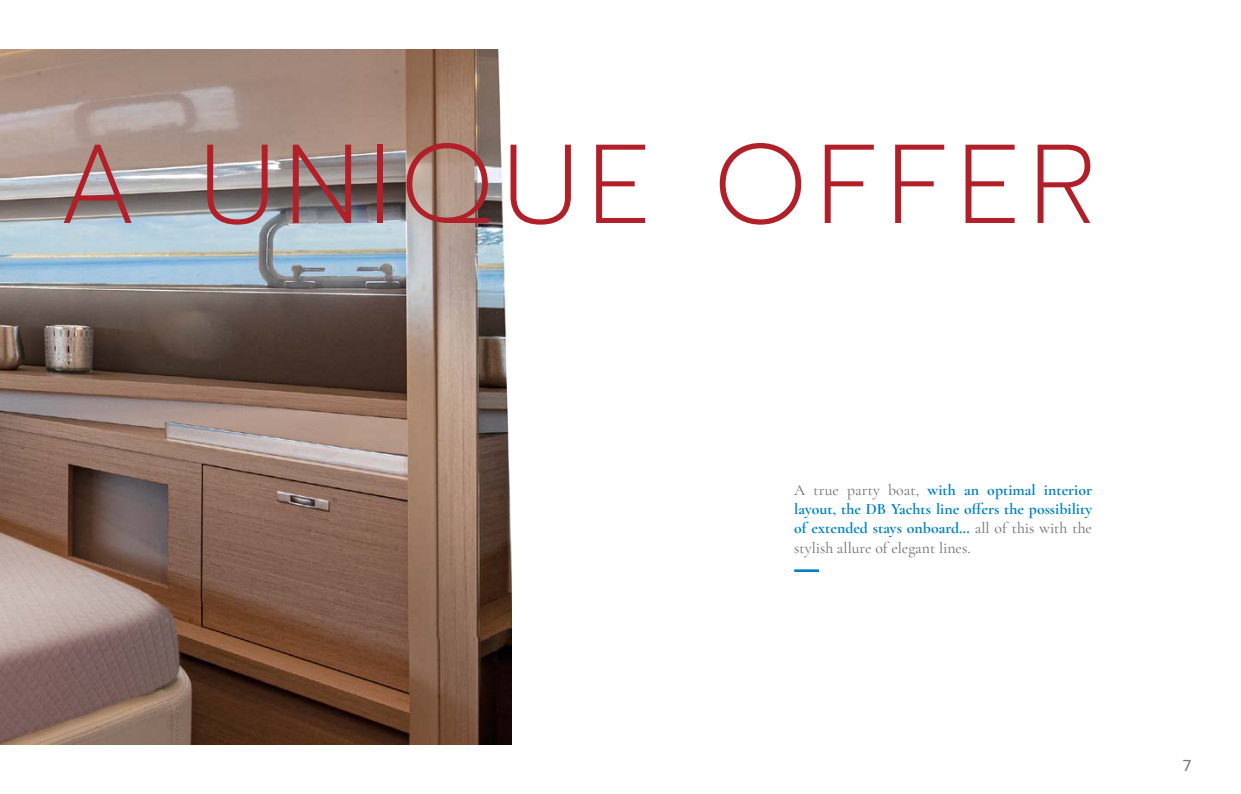
<style>
.page{position:relative;width:1241px;height:794px;background:#fff}
.page>*{position:absolute;margin:0;border:0;box-sizing:border-box;transform-origin:0 0}
.t1{font:200 112px "Prompt";letter-spacing:.08em;color:#b12029}
.t2{font:700 15.75px/19.2px "Cormorant Garamond";color:#0082c2;text-align:justify}
.t3{font:15.75px "Prompt";color:#76777a}
.s1{font-weight:500;color:#76777a}
</style>
<div class="page">
<img style="left:0;top:50px;width:511px;height:694px">
<hr style="left:794px;top:569px;width:25px;height:3px;background:#0082c2">
<h1 class="t1" style="left:58px;top:107px;width:1040px">A UNIQUE OFFER</h1>
<p class="t2" style="left:794px;top:480px;width:299px"><span class="s1">A true party boat,</span> with an optimal interior layout, the DB Yachts line offers the possibility of extended stays onboard… <span class="s1">all of this with the stylish allure of elegant lines.</span></p>
<p class="t3" style="left:1182px;top:754px;width:10px">7</p>
</div>
